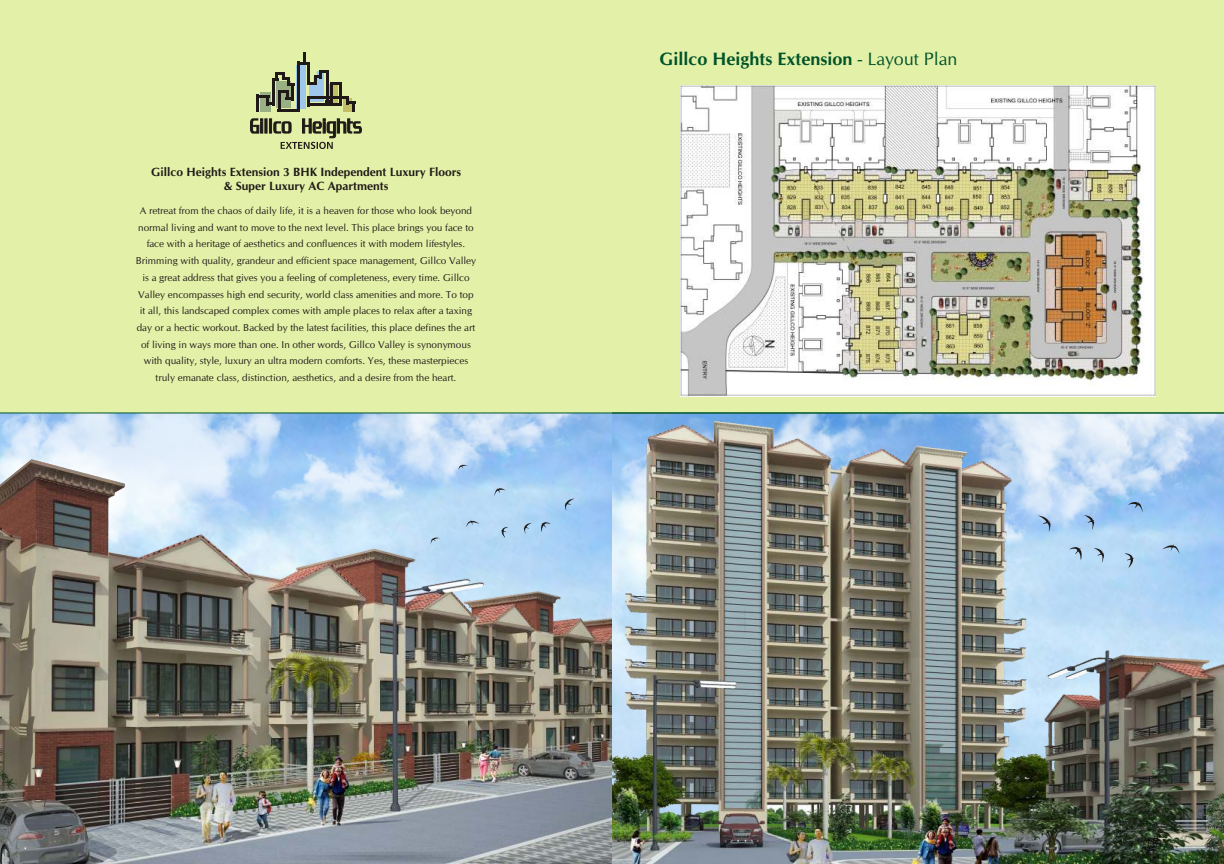
<style>
.page{position:relative;width:1224px;height:864px;background:#fff}
.page>*{position:absolute;margin:0;border:0;box-sizing:border-box;transform-origin:0 0}
.t1{font:700 18px "CG Omega";color:#005429}
.t2{font:700 12px/14.3px "CG Omega";color:#1f1a17;text-align:center}
.t3{font:10px/16.7px "CG Omega";color:#1f1a17;text-align:center}
.s1{font-weight:400}
</style>
<div class="page">
<img style="left:612px;top:414px;width:612px;height:7px">
<img style="left:612px;top:421px;width:612px;height:443px">
<svg style="left:1083px;top:515px;width:11px;height:15px"></svg>
<img style="left:0;top:414px;width:612px;height:56px">
<svg style="left:458px;top:465px;width:10px;height:5px"></svg>
<img style="left:0;top:470px;width:612px;height:394px">
<img style="left:0;top:459px;width:125px;height:50px">
<div style="left:0;top:0;width:612px;height:413px;background:#e3f0a8"></div>
<div style="left:612px;top:0;width:612px;height:413px;background:#e3f0a8"></div>
<img style="left:681px;top:86px;width:474px;height:310px">
<svg style="left:256px;top:52px;width:99px;height:60px"></svg>
<svg style="left:250px;top:118px;width:112px;height:31px"></svg>
<hr style="left:0;top:413px;width:612px;height:1px;background:#005429">
<hr style="left:612px;top:413px;width:612px;height:1px;background:#005429">
<p class="t2" style="left:151px;top:165px;width:312px">Gillco Heights Extension 3 BHK Independent Luxury Floors &amp; Super Luxury AC Apartments</p>
<p class="t3" style="left:136px;top:203px;width:342px">A retreat from the chaos of daily life, it is a heaven for those who look beyond normal living and want to move to the next level. This place brings you face to face with a heritage of aesthetics and confluences it with modern lifestyles.<br>Brimming with quality, grandeur and efficient space management, Gillco Valley is a great address that gives you a feeling of completeness, every time. Gillco Valley encompasses high end security, world class amenities and more. To top it all, this landscaped complex comes with ample places to relax after a taxing day or a hectic workout. Backed by the latest facilities, this place defines the art of living in ways more than one. In other words, Gillco Valley is synonymous with quality, style, luxury an ultra modern comforts. Yes, these masterpieces truly emanate class, distinction, aesthetics, and a desire from the heart.</p>
<h1 class="t1" style="left:660px;top:52px;width:299px">Gillco Heights Extension <span class="s1">- Layout Plan</span></h1>
</div>
